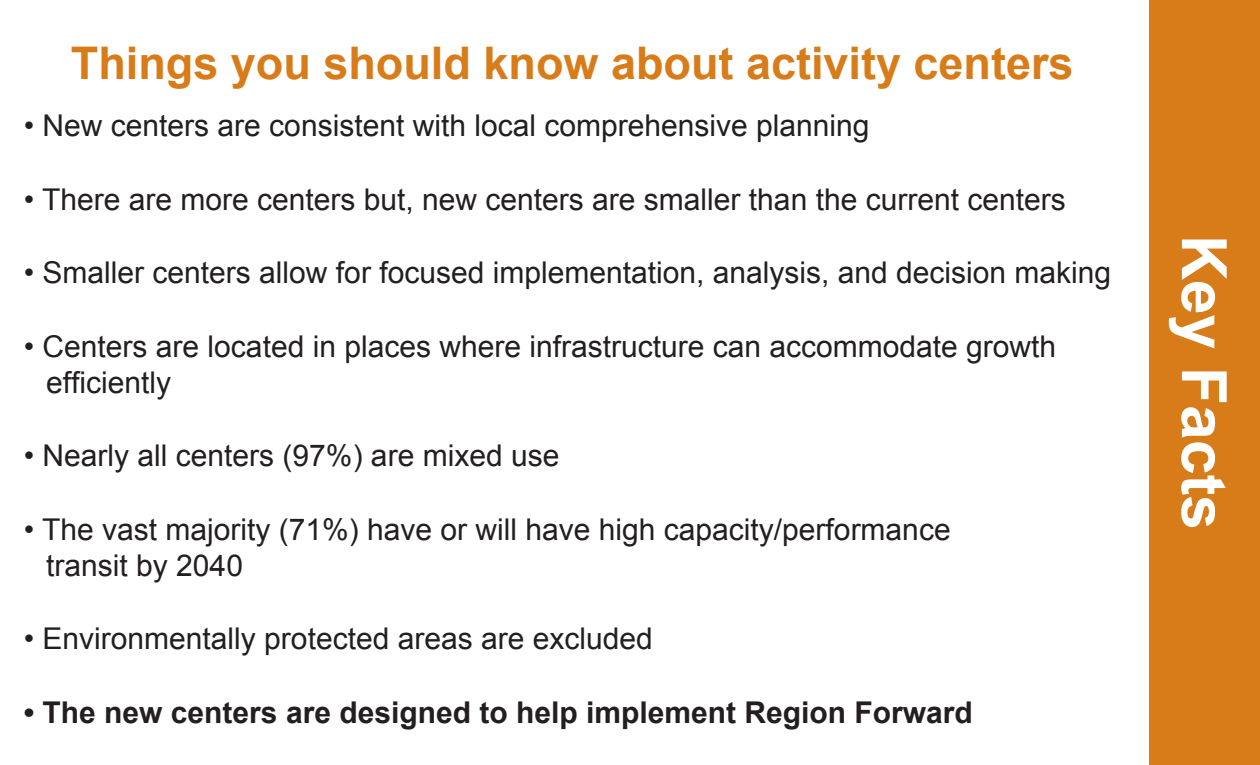
<style>
.page{position:relative;width:1260px;height:765px;background:#fff}
.page>*{position:absolute;margin:0;border:0;box-sizing:border-box;transform-origin:0 0}
.t1{font:700 62.5px "Arial";color:#fff}
.t2{font:700 45px "Arial";color:#d87c19}
.t3{font:30px/36px "Arial";color:#231f20}
.t4{font:700 30px "Arial";color:#231f20}
</style>
<div class="page">
<div style="left:1149px;top:0;width:111px;height:765px;background:#d87c19"></div>
<h2 class="t2" style="left:71px;top:33px;width:1004px">Things you should know about activity centers</h2>
<p class="t3" style="left:24px;top:108px;width:847px">• New centers are consistent with local comprehensive planning</p>
<p class="t3" style="left:24px;top:182px;width:1044px">• There are more centers but, new centers are smaller than the current centers</p>
<p class="t3" style="left:24px;top:255px;width:1089px">• Smaller centers allow for focused implementation, analysis, and decision making</p>
<p class="t3" style="left:46px;top:329px;width:1012px;text-indent:-22px">• Centers are located in places where infrastructure can accommodate growth efficiently</p>
<p class="t3" style="left:24px;top:438px;width:537px">• Nearly all centers (97%) are mixed use</p>
<p class="t3" style="left:46px;top:512px;width:906px;text-indent:-22px">• The vast majority (71%) have or will have high capacity/performance transit by 2040</p>
<p class="t3" style="left:24px;top:621px;width:631px">• Environmentally protected areas are excluded</p>
<p class="t4" style="left:24px;top:692px;width:951px">• The new centers are designed to help implement Region Forward</p>
<h1 class="t1" style="left:1246px;top:235px;width:297px;rotate:90deg">Key Facts</h1>
</div>
